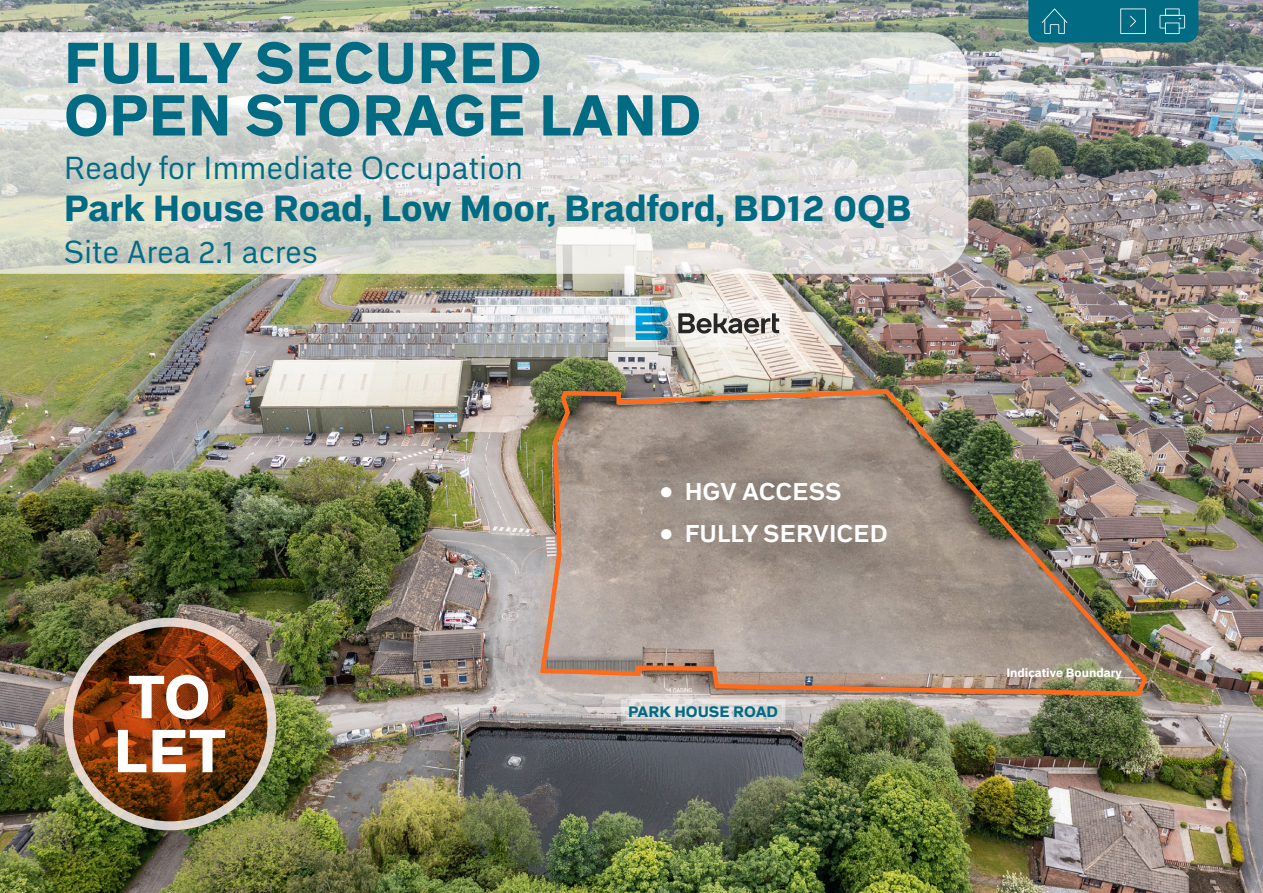
<style>
.page{position:relative;width:1263px;height:893px;background:#fff}
.page>*{position:absolute;margin:0;border:0;box-sizing:border-box;transform-origin:0 0}
.t1{font:700 expanded 60px/54px "Embarcadero MVB Pro";color:#fff}
.t2{font:700 expanded 57px/52.5px "Embarcadero MVB Pro";color:#016b83}
.t3{font:700 expanded 36px "Embarcadero MVB Pro";color:#016b83}
.t4{font:31.5px "Embarcadero MVB Pro";color:#016b83}
.t5{font:700 24px "Embarcadero MVB Pro";color:#fff}
.t6{font:700 expanded 15px "Embarcadero MVB Pro";color:#016b83}
.t7{font:700 expanded 12px "Embarcadero MVB Pro";color:#fff}
.s1{font-family:"Gill Sans Nova";font-weight:500}
</style>
<div class="page">
<img style="left:0;top:0;width:1263px;height:893px">
<svg style="left:0;top:32px;width:968px;height:242px;background:#d9dad5"></svg>
<svg style="left:64px;top:618px;width:212px;height:212px;background:#80411b"></svg>
<div style="left:64px;top:618px;width:212px;height:212px;border:9px solid #fff;border-radius:50%"></div>
<img style="left:537px;top:387px;width:613px;height:401px">
<svg style="left:619px;top:697px;width:168px;height:28px;background:#d7d3d2"></svg>
<svg style="left:622px;top:298px;width:171px;height:51px"></svg>
<svg style="left:1028px;top:0;width:170px;height:43px;background:#0e7187"></svg>
<h2 class="t2" style="left:64px;top:36px;width:639px">FULLY SECURED<br>OPEN STORAGE LAND</h2>
<p class="t4" style="left:64px;top:146px;width:461px">Ready for Immediate Occupation</p>
<p class="t3" style="left:64px;top:183px;width:849px">Park House Road, Low Moor, Bradford, BD12 0QB</p>
<p class="t4" style="left:64px;top:230px;width:256px">Site Area 2.1 acres</p>
<p class="t5" style="left:659px;top:475px;width:184px"><span class="s1">●</span> HGV ACCESS</p>
<h1 class="t1" style="left:113px;top:669px;width:114px">TO<br>LET</h1>
<p class="t5" style="left:659px;top:517px;width:230px"><span class="s1">●</span> FULLY SERVICED</p>
<p class="t6" style="left:628px;top:701px;width:151px">PARK HOUSE ROAD</p>
<p class="t7" style="left:1006px;top:664px;width:117px">Indicative Boundary</p>
</div>
